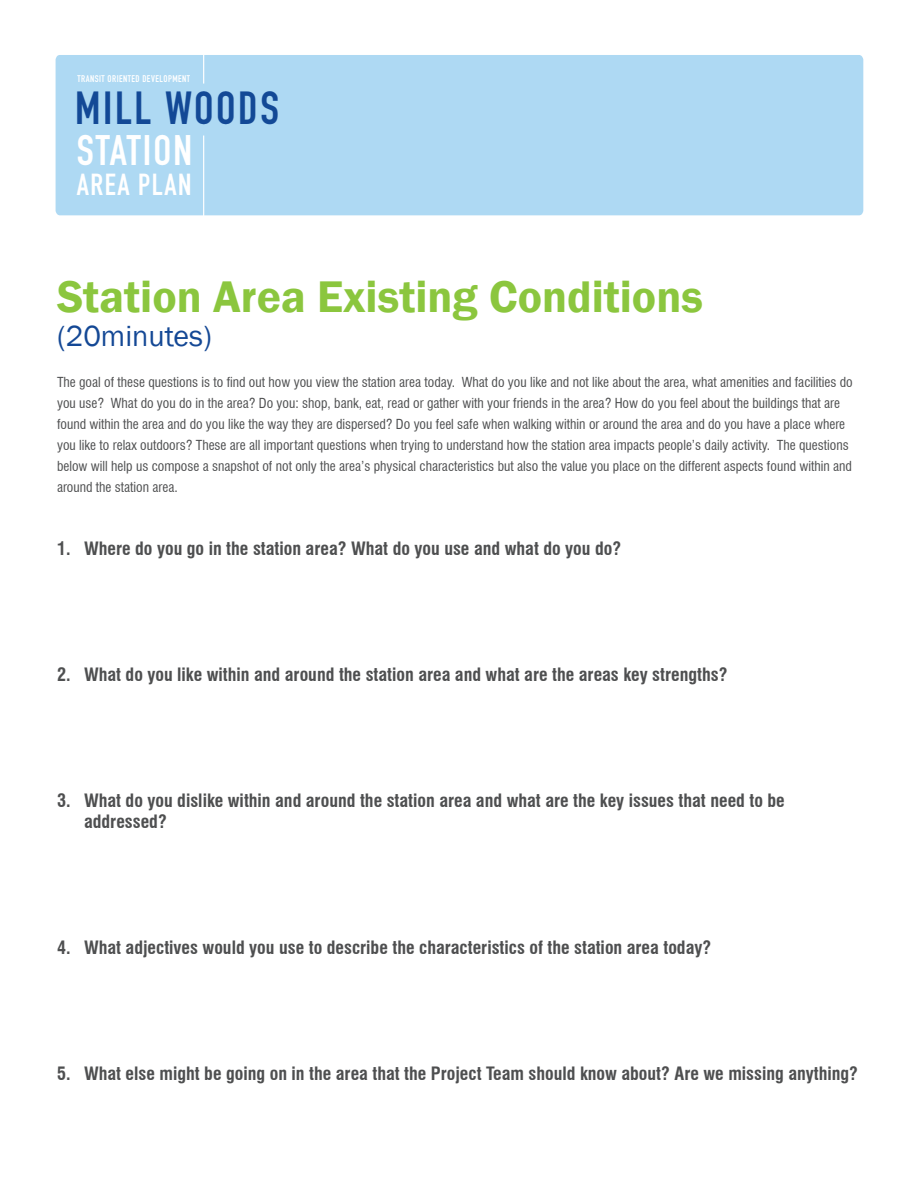
<style>
.page{position:relative;width:918px;height:1188px;background:#fff}
.page>*{position:absolute;margin:0;border:0;box-sizing:border-box;transform-origin:0 0}
.t1{font:45.75px "DIN Engschrift Std";letter-spacing:.055em;color:#134996}
.t2{font:600 45.6px "Franklin Gothic";color:#8bc63e}
.t3{font:42.15px "DIN Engschrift Std";letter-spacing:.05em;color:#fff}
.t4{font:30px "Franklin Gothic";color:#144895}
.t5{font:30px "DIN Engschrift Std";letter-spacing:.05em;color:#fff}
.t6{font:700 condensed 18px/21px "Swiss 721 BT";color:#4e4f50}
.t7{font:condensed 13.5px/21px "Swiss 721 BT";color:#4e4f50}
.t8{font:9.6px "DIN Engschrift Std";letter-spacing:.05em;color:#fff}
</style>
<div class="page">
<div style="left:56px;top:55px;width:807px;height:160px;background:#aed9f3;border-radius:4px"></div>
<hr style="left:203px;top:136px;width:1px;height:99px;background:#fff">
<hr style="left:203px;top:43px;width:1px;height:41px;background:#fff">
<p class="t8" style="left:77px;top:73px;width:114px">TRANSIT ORIENTED DEVELOPMENT</p>
<h1 class="t1" style="left:75px;top:81px;width:205px">MILL WOODS</h1>
<h3 class="t3" style="left:77px;top:126px;width:117px">STATION</h3>
<h3 class="t5" style="left:77px;top:167px;width:116px">AREA PLAN</h3>
<h2 class="t2" style="left:57px;top:269px;width:647px">Station Area Existing Conditions</h2>
<h3 class="t4" style="left:57px;top:318px;width:156px">(20minutes)</h3>
<p class="t7" style="left:57px;top:371px;width:797px">The goal of these questions is to find out how you view the station area today. What do you like and not like about the area, what amenities and facilities do you use? What do you do in the area? Do you: shop, bank, eat, read or gather with your friends in the area? How do you feel about the buildings that are found within the area and do you like the way they are dispersed? Do you feel safe when walking within or around the area and do you have a place where you like to relax outdoors? These are all important questions when trying to understand how the station area impacts people’s daily activity. The questions below will help us compose a snapshot of not only the area’s physical characteristics but also the value you place on the different aspects found within and around the station area.</p>
<h3 class="t6" style="left:57px;top:538px;width:566px">1. Where do you go in the station area? What do you use and what do you do?</h3>
<h3 class="t6" style="left:57px;top:664px;width:672px">2. What do you like within and around the station area and what are the areas key strengths?</h3>
<h3 class="t6" style="left:84px;top:790px;width:702px;text-indent:-27px">3. What do you dislike within and around the station area and what are the key issues that need to be addressed?</h3>
<h3 class="t6" style="left:57px;top:937px;width:656px">4. What adjectives would you use to describe the characteristics of the station area today?</h3>
<h3 class="t6" style="left:57px;top:1063px;width:803px">5. What else might be going on in the area that the Project Team should know about? Are we missing anything?</h3>
</div>
